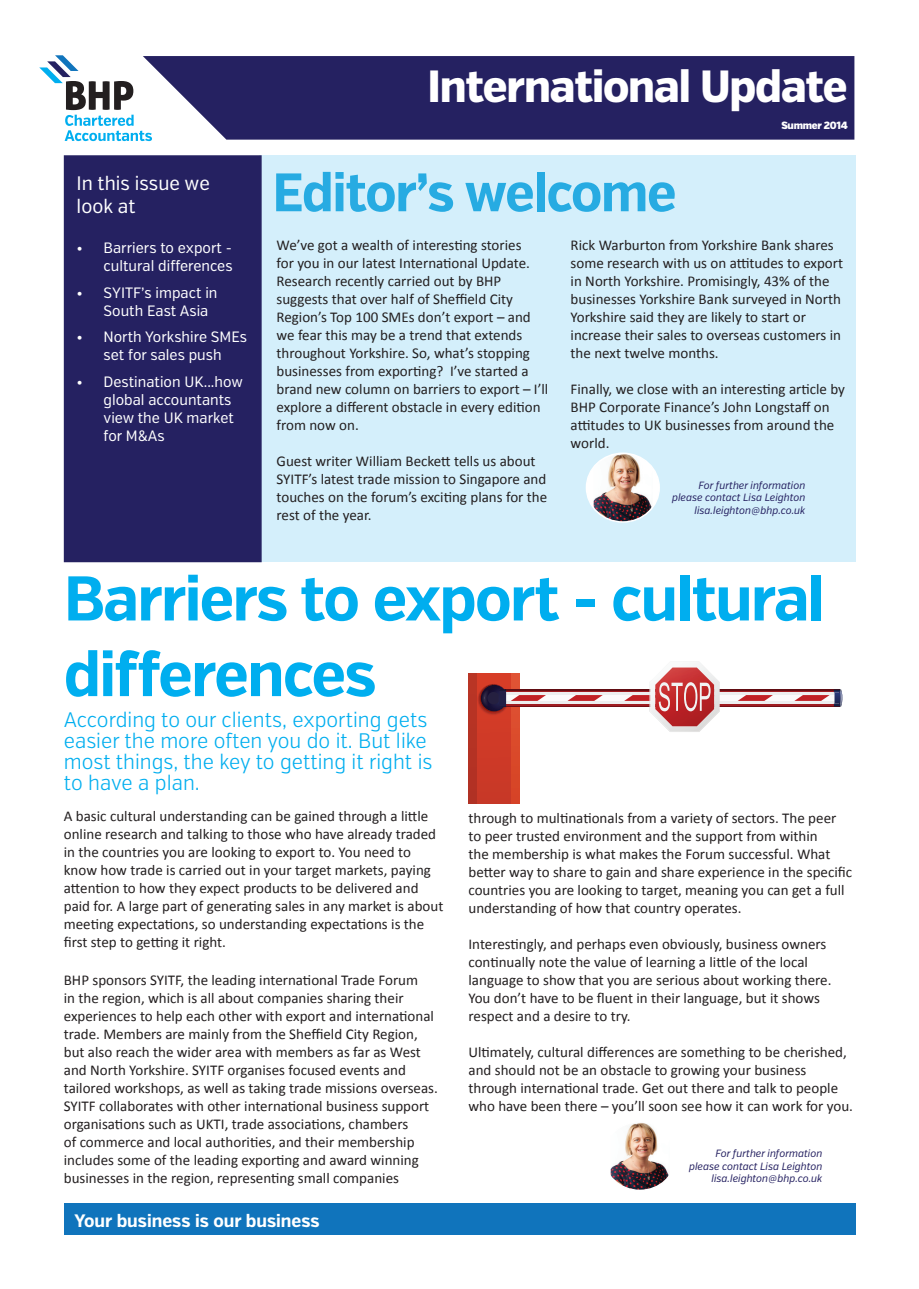
<style>
.page{position:relative;width:919px;height:1289px;background:#fff}
.page>*{position:absolute;margin:0;border:0;box-sizing:border-box;transform-origin:0 0}
.t1{font:700 63px/75.6px "Verb Cond";letter-spacing:-.025em;color:#00aeef}
.t2{font:700 54px "Verb Cond";letter-spacing:-.025em;color:#27abe2}
.t3{font:800 45px "Verb Cond";letter-spacing:-.025em;color:#fff}
.t4{font:300 21px/21px "Verb Cond";color:#00aeef}
.t5{font:19.5px/23.4px "Verb Cond";color:#fff}
.t6{font:700 18px "Verb Cond";color:#fff}
.t7{font:15px/18px "Calibri";color:#231f20}
.t8{font:15px/18px "Verb Cond";color:#fff}
.t9{font:italic 10.5px/12.6px "Verb Cond";color:#252161;text-align:right}
.t10{font:900 10.5px "Verb Cond";letter-spacing:-.025em;color:#fff}
.s1{font-family:"Calibri";font-weight:300;font-style:normal}
</style>
<div class="page">
<div style="left:259px;top:155px;width:596px;height:407px;background:#d4effb"></div>
<svg style="left:39px;top:55px;width:113px;height:86px"></svg>
<svg style="left:143px;top:56px;width:711px;height:84px;background:#322e6a"></svg>
<div style="left:64px;top:1203px;width:791px;height:31px;background:#1074bc"></div>
<div style="left:64px;top:155px;width:197px;height:407px;background:#252161"></div>
<div style="left:586px;top:453px;width:73px;height:69px;background:#fff;border-radius:50%"></div>
<img style="left:593px;top:455px;width:59px;height:67px">
<div style="left:585px;top:452px;width:75px;height:70px;border:2px solid #fff;border-radius:50%"></div>
<img style="left:610px;top:1123px;width:59px;height:65px">
<div style="left:602px;top:1120px;width:75px;height:71px;border:2px solid #fff;border-radius:50%"></div>
<div style="left:468px;top:673px;width:52px;height:130px;background:#cc3927"></div>
<div style="left:468px;top:673px;width:8px;height:130px;background:#b53324"></div>
<div style="left:511px;top:673px;width:9px;height:130px;background:#d84728"></div>
<svg style="left:477px;top:661px;width:365px;height:71px"></svg>
<h3 class="t5" style="left:77px;top:172px;width:135px">In this issue we look at</h3>
<p class="t8" style="left:77px;top:239px;width:157px;text-align:right">• Barriers to export - cultural differences</p>
<p class="t8" style="left:104px;top:283px;width:115px;text-indent:-27px">• SYITF’s impact in<br>South East Asia</p>
<p class="t8" style="left:77px;top:328px;width:172px;text-align:center">• North Yorkshire SMEs set for sales push</p>
<p class="t8" style="left:104px;top:372px;width:141px;text-indent:-27px">• Destination UK...how global accountants view the UK market for M&amp;As</p>
<h3 class="t3" style="left:427px;top:59px;width:421px">International Update</h3>
<p class="t10" style="left:781px;top:119px;width:68px">Summer 2014</p>
<h2 class="t2" style="left:272px;top:160px;width:406px">Editor’s welcome</h2>
<p class="t7" style="left:276px;top:236px;width:273px">We’ve got a wealth of interesting stories<br>for you in our latest International Update.<br>Research recently carried out by BHP suggests that over half of Sheffield City Region’s Top 100 SMEs don’t export – and we fear this may be a trend that extends throughout Yorkshire. So, what’s stopping businesses from exporting? I’ve started a brand new column on barriers to export – I’ll explore a different obstacle in every edition from now on.</p>
<p class="t7" style="left:276px;top:452px;width:272px">Guest writer William Beckett tells us about SYITF’s latest trade mission to Singapore and touches on the forum’s exciting plans for the rest of the year.</p>
<p class="t7" style="left:570px;top:236px;width:274px">Rick Warburton from Yorkshire Bank shares some research with us on attitudes to export in North Yorkshire. Promisingly, 43% of the businesses Yorkshire Bank surveyed in North Yorkshire said they are likely to start or increase their sales to overseas customers in the next twelve months.</p>
<p class="t7" style="left:570px;top:380px;width:276px">Finally, we close with an interesting article by BHP Corporate Finance’s John Longstaff on attitudes to UK businesses from around the world.</p>
<p class="t9" style="left:672px;top:479px;width:135px">For further information please contact Lisa Leighton lisa.leighton<span class="s1">@</span>bhp.co.uk</p>
<h1 class="t1" style="left:64px;top:562px;width:762px">Barriers to export - cultural differences</h1>
<h3 class="t4" style="left:64px;top:709px;width:370px">According to our clients, exporting gets easier the more often you do it. But like most things, the key to getting it right is to have a plan.</h3>
<p class="t7" style="left:64px;top:807px;width:381px">A basic cultural understanding can be gained through a little online research and talking to those who have already traded in the countries you are looking to export to. You need to know how trade is carried out in your target markets, paying attention to how they expect products to be delivered and paid for. A large part of generating sales in any market is about meeting expectations, so understanding expectations is the first step to getting it right.</p>
<p class="t7" style="left:64px;top:971px;width:375px">BHP sponsors SYITF, the leading international Trade Forum<br>in the region, which is all about companies sharing their experiences to help each other with export and international trade. Members are mainly from the Sheffield City Region, but also reach the wider area with members as far as West and North Yorkshire. SYITF organises focused events and tailored workshops, as well as taking trade missions overseas.<br>SYITF collaborates with other international business support organisations such as UKTI, trade associations, chambers<br>of commerce and local authorities, and their membership includes some of the leading exporting and award winning businesses in the region, representing small companies</p>
<p class="t6" style="left:74px;top:1209px;width:247px">Your business is our business</p>
<p class="t7" style="left:468px;top:809px;width:385px">through to multinationals from a variety of sectors. The peer to peer trusted environment and the support from within<br>the membership is what makes the Forum successful. What better way to share to gain and share experience in the specific countries you are looking to target, meaning you can get a full understanding of how that country operates.</p>
<p class="t7" style="left:468px;top:935px;width:364px">Interestingly, and perhaps even obviously, business owners continually note the value of learning a little of the local language to show that you are serious about working there.<br>You don’t have to be fluent in their language, but it shows respect and a desire to try.</p>
<p class="t7" style="left:468px;top:1043px;width:386px">Ultimately, cultural differences are something to be cherished, and should not be an obstacle to growing your business through international trade. Get out there and talk to people who have been there – you’ll soon see how it can work for you.</p>
<p class="t9" style="left:689px;top:1147px;width:135px">For further information please contact Lisa Leighton lisa.leighton<span class="s1">@</span>bhp.co.uk</p>
</div>
